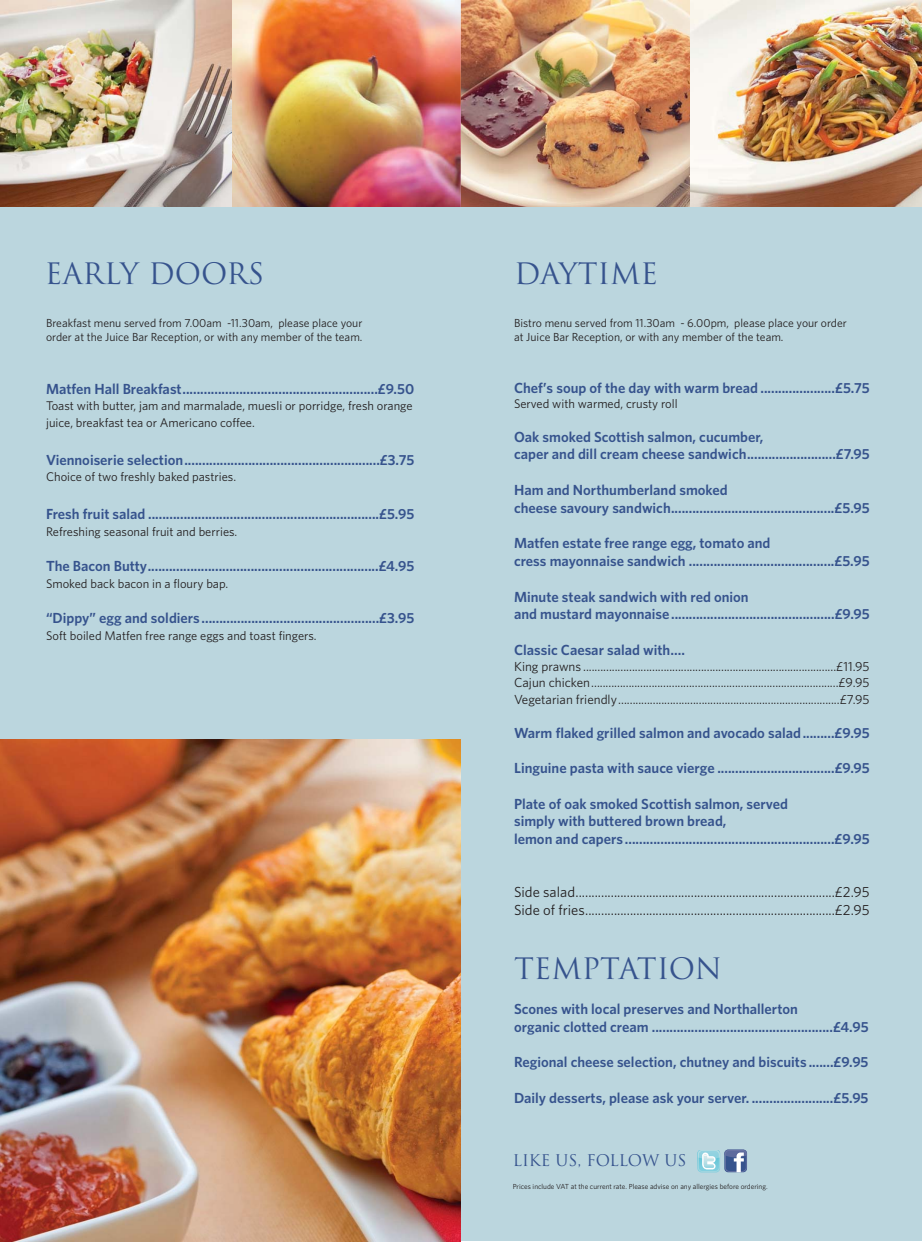
<style>
.page{position:relative;width:923px;height:1242px;background:#fff}
.page>*{position:absolute;margin:0;border:0;box-sizing:border-box;transform-origin:0 0}
.t1{font:28.75px "Trajan";color:#36538d}
.t2{font:15.62px "Trajan";color:#36538d}
.t3{font:600 14.62px/17.8px "Whitney Pro";color:#36538d}
.t4{font:14.62px/17.8px "Whitney Pro";color:#231f20}
.t5{font:13.12px/16.2px "Whitney Pro";color:#231f20;text-align:justify}
.t6{font:12.5px/16.8px "Whitney Pro";color:#231f20}
.t7{font:11.75px/14.2px "Whitney Pro";color:#231f20}
.t8{font:7.25px "Whitney Pro";color:#231f20}
</style>
<div class="page">
<div style="left:0;top:1px;width:921px;height:1240px;background:#bbd6de"></div>
<img style="left:232px;top:1px;width:229px;height:205px">
<img style="left:461px;top:1px;width:229px;height:205px">
<img style="left:690px;top:1px;width:231px;height:205px">
<img style="left:0;top:1px;width:232px;height:205px">
<img style="left:0;top:740px;width:461px;height:501px">
<svg style="left:697px;top:1149px;width:50px;height:23px"></svg>
<h1 class="t1" style="left:45px;top:257px;width:221px">EARLY DOORS</h1>
<h1 class="t1" style="left:514px;top:257px;width:145px">DAYTIME</h1>
<p class="t7" style="left:46px;top:317px;width:318px">Breakfast menu served from 7.00am -11.30am, please place your order at the Juice Bar Reception, or with any member of the team.</p>
<p class="t7" style="left:514px;top:317px;width:334px">Bistro menu served from 11.30am - 6.00pm, please place your order at Juice Bar Reception, or with any member of the team.</p>
<p class="t3" style="left:46px;top:381px;width:369px">Matfen Hall Breakfast.......................................................£9.50</p>
<p class="t6" style="left:46px;top:399px;width:368px">Toast with butter, jam and marmalade, muesli or porridge, fresh orange juice, breakfast tea or Americano coffee.</p>
<p class="t3" style="left:46px;top:452px;width:369px">Viennoiserie selection.......................................................£3.75</p>
<p class="t6" style="left:46px;top:470px;width:192px">Choice of two freshly baked pastries.</p>
<p class="t3" style="left:46px;top:506px;width:369px">Fresh fruit salad .................................................................£5.95</p>
<p class="t6" style="left:46px;top:524px;width:193px">Refreshing seasonal fruit and berries.</p>
<p class="t3" style="left:46px;top:559px;width:369px">The Bacon Butty.................................................................£4.95</p>
<p class="t6" style="left:46px;top:576px;width:184px">Smoked back bacon in a floury bap.</p>
<p class="t3" style="left:46px;top:611px;width:369px">“Dippy” egg and soldiers ..................................................£3.95</p>
<p class="t6" style="left:46px;top:628px;width:272px">Soft boiled Matfen free range eggs and toast fingers.</p>
<p class="t3" style="left:514px;top:380px;width:357px">Chef’s soup of the day with warm bread .....................£5.75</p>
<p class="t6" style="left:514px;top:397px;width:165px">Served with warmed, crusty roll</p>
<p class="t3" style="left:514px;top:429px;width:357px">Oak smoked Scottish salmon, cucumber,<br>caper and dill cream cheese sandwich.........................£7.95</p>
<p class="t3" style="left:514px;top:482px;width:357px">Ham and Northumberland smoked<br>cheese savoury sandwich..............................................£5.95</p>
<p class="t3" style="left:514px;top:536px;width:357px">Matfen estate free range egg, tomato and<br>cress mayonnaise sandwich .........................................£5.95</p>
<p class="t3" style="left:514px;top:589px;width:357px">Minute steak sandwich with red onion<br>and mustard mayonnaise..............................................£9.95</p>
<p class="t3" style="left:514px;top:642px;width:172px">Classic Caesar salad with….</p>
<p class="t5" style="left:514px;top:659px;width:357px">King prawns ........................................................................................£11.95<br>Cajun chicken......................................................................................£9.95<br>Vegetarian friendly.............................................................................£7.95</p>
<p class="t3" style="left:514px;top:725px;width:357px">Warm flaked grilled salmon and avocado salad.........£9.95</p>
<p class="t3" style="left:514px;top:760px;width:357px">Linguine pasta with sauce vierge .................................£9.95</p>
<p class="t3" style="left:514px;top:796px;width:357px">Plate of oak smoked Scottish salmon, served<br>simply with buttered brown bread,<br>lemon and capers ...........................................................£9.95</p>
<p class="t4" style="left:514px;top:884px;width:357px">Side salad.................................................................................£2.95<br>Side of fries..............................................................................£2.95</p>
<h1 class="t1" style="left:514px;top:952px;width:209px">TEMPTATION</h1>
<p class="t3" style="left:514px;top:1001px;width:356px">Scones with local preserves and Northallerton<br>organic clotted cream ...................................................£4.95</p>
<p class="t3" style="left:514px;top:1054px;width:356px">Regional cheese selection, chutney and biscuits .......£9.95</p>
<p class="t3" style="left:514px;top:1090px;width:356px">Daily desserts, please ask your server. .......................£5.95</p>
<p class="t2" style="left:513px;top:1150px;width:175px">LIKE US, FOLLOW US</p>
<p class="t8" style="left:513px;top:1183px;width:256px">Prices include VAT at the current rate. Please advise on any allergies before ordering.</p>
</div>
